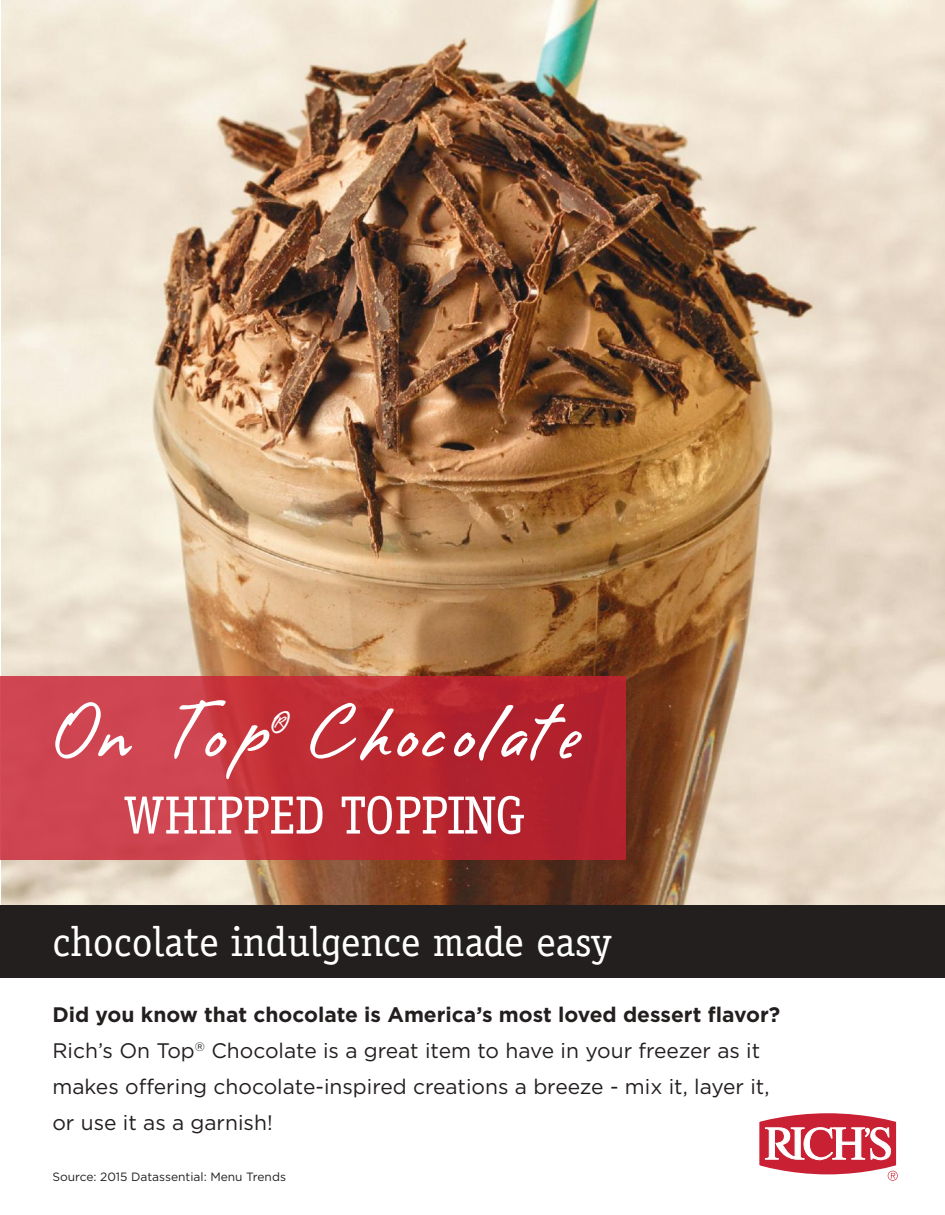
<style>
.page{position:relative;width:945px;height:1215px;background:#fff}
.page>*{position:absolute;margin:0;border:0;box-sizing:border-box;transform-origin:0 0}
.t1{font:109.35px "Rich Script";letter-spacing:-.01em;color:#fff}
.t2{font:54px "Officina Serif";letter-spacing:-.01em;color:#fff}
.t3{font:42px "Officina Serif";color:#fff}
.t4{font:40.8px "Brisa Alternates";color:#fff}
.t5{font:21px/36px "Gotham";color:#241f1f}
.t6{font:12px "Gotham";color:#241f1f}
.s1{font-weight:700}
</style>
<div class="page">
<img style="left:2px;top:0;width:943px;height:906px">
<svg style="left:759px;top:1113px;width:139px;height:68px"></svg>
<div style="left:0;top:676px;width:626px;height:184px;background:linear-gradient(to right,#d54b55,#ad1a24)"></div>
<div style="left:0;top:906px;width:945px;height:72px;background:#241f1f"></div>
<h1 class="t1" style="left:53px;top:657px;width:533px">On Top Chocolate</h1>
<h3 class="t4" style="left:271px;top:703px;width:18px">®</h3>
<h2 class="t2" style="left:124px;top:784px;width:403px">WHIPPED TOPPING</h2>
<h3 class="t3" style="left:52px;top:917px;width:561px">chocolate indulgence made easy</h3>
<p class="t5" style="left:52px;top:996px;width:729px"><span class="s1">Did you know that chocolate is America’s most loved dessert flavor?<br></span>Rich’s On Top<sup>®</sup> Chocolate is a great item to have in your freezer as it makes offering chocolate-inspired creations a breeze - mix it, layer it, or use it as a garnish!</p>
<p class="t6" style="left:52px;top:1170px;width:235px">Source: 2015 Datassential: Menu Trends</p>
</div>
